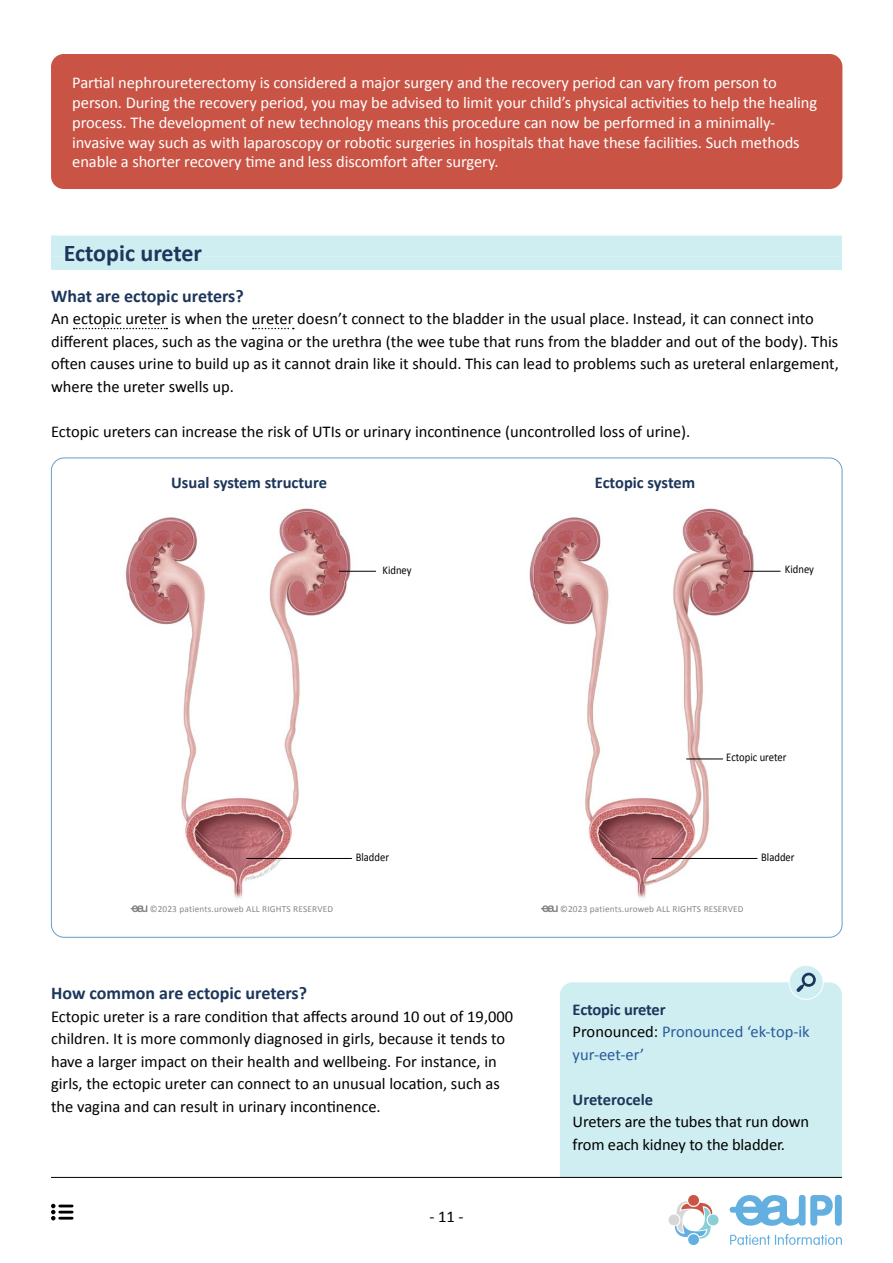
<style>
.page{position:relative;width:893px;height:1263px;background:#fff}
.page>*{position:absolute;margin:0;border:0;box-sizing:border-box;transform-origin:0 0}
.t1{font:700 24px "Calibri";color:#1c365c}
.t2{font:700 18px "Calibri";color:#1c365c}
.t3{font:16.5px/22.5px "Calibri";color:#000}
.t4{font:16.5px/19.8px "Calibri";letter-spacing:-.005em;color:#fff}
.t5{font:16.5px/22.5px "Calibri";color:#275b9b}
.t6{font:700 16.5px "Calibri";color:#1c365c}
.t7{font:11.7px "Calibri";color:#000;scale:.9 1}
.t8{font:9.3px "Calibri";letter-spacing:.02em;color:#878787}
.s1{font-weight:700;color:#1c365c}
.s2{color:#000}
</style>
<div class="page">
<svg style="left:730px;top:1234px;width:112px;height:11px"></svg>
<svg style="left:730px;top:1195px;width:103px;height:31px"></svg>
<div style="left:835px;top:1195px;width:7px;height:31px;background:#63b0e0;border-radius:4px"></div>
<svg style="left:668px;top:1195px;width:51px;height:50px"></svg>
<div style="left:51px;top:236px;width:791px;height:21px;background:#cfeef1"></div>
<div style="left:51px;top:257px;width:791px;height:13px;background:#cfeef1"></div>
<svg style="left:74px;top:328px;width:93px;height:1px"></svg>
<svg style="left:253px;top:328px;width:41px;height:1px"></svg>
<div style="left:51px;top:54px;width:791px;height:135px;background:#c95445;border-radius:13px"></div>
<img style="left:125px;top:508px;width:249px;height:391px">
<img style="left:529px;top:508px;width:227px;height:391px">
<hr style="left:744px;top:571px;width:36px;height:1px;background:#000">
<hr style="left:339px;top:571px;width:37px;height:1px;background:#000">
<hr style="left:652px;top:858px;width:105px;height:1px;background:#000">
<hr style="left:247px;top:858px;width:105px;height:1px;background:#000">
<hr style="left:686px;top:758px;width:37px;height:1px;background:#000">
<svg style="left:541px;top:905px;width:17px;height:8px"></svg>
<svg style="left:131px;top:905px;width:16px;height:8px"></svg>
<div style="left:560px;top:982px;width:282px;height:195px;background:#cfeef1"></div>
<div style="left:789px;top:965px;width:34px;height:34px;background:#cfeef1;border-radius:50%"></div>
<div style="left:789px;top:965px;width:34px;height:35px;border:1px solid #fff;border-radius:50%"></div>
<svg style="left:796px;top:973px;width:20px;height:19px"></svg>
<hr style="left:51px;top:1177px;width:791px;height:1px;background:#000">
<svg style="left:51px;top:1204px;width:21px;height:16px"></svg>
<p class="t4" style="left:72px;top:72px;width:746px">Partial nephroureterectomy is considered a major surgery and the recovery period can vary from person to person. During the recovery period, you may be advised to limit your child’s physical activities to help the healing process. The development of new technology means this procedure can now be performed in a minimally&shy;invasive way such as with laparoscopy or robotic surgeries in hospitals that have these facilities. Such methods enable a shorter recovery time and less discomfort after surgery.</p>
<h1 class="t1" style="left:64px;top:236px;width:140px">Ectopic ureter</h1>
<p class="t2" style="left:51px;top:283px;width:194px">What are ectopic ureters?</p>
<p class="t3" style="left:51px;top:307px;width:789px">An ectopic ureter is when the ureter doesn’t connect to the bladder in the usual place. Instead, it can connect into different places, such as the vagina or the urethra (the wee tube that runs from the bladder and out of the body). This often causes urine to build up as it cannot drain like it should. This can lead to problems such as ureteral enlargement, where the ureter swells up.</p>
<p class="t3" style="left:51px;top:419px;width:641px">Ectopic ureters can increase the risk of UTIs or urinary incontinence (uncontrolled loss of urine).</p>
<p class="t6" style="left:171px;top:471px;width:157px">Usual system structure</p>
<p class="t6" style="left:595px;top:471px;width:102px">Ectopic system</p>
<p class="t7" style="left:383px;top:562px;width:34px">Kidney</p>
<p class="t7" style="left:785px;top:561px;width:34px">Kidney</p>
<p class="t7" style="left:726px;top:749px;width:68px">Ectopic ureter</p>
<p class="t7" style="left:356px;top:848px;width:39px">Bladder</p>
<p class="t7" style="left:761px;top:848px;width:39px">Bladder</p>
<p class="t8" style="left:150px;top:903px;width:185px">©2023 patients.uroweb ALL RIGHTS RESERVED</p>
<p class="t8" style="left:560px;top:903px;width:185px">©2023 patients.uroweb ALL RIGHTS RESERVED</p>
<p class="t2" style="left:51px;top:980px;width:258px">How common are ectopic ureters?</p>
<p class="t3" style="left:51px;top:1004px;width:464px">Ectopic ureter is a rare condition that affects around 10 out of 19,000 children. It is more commonly diagnosed in girls, because it tends to have a larger impact on their health and wellbeing. For instance, in girls, the ectopic ureter can connect to an unusual location, such as the vagina and can result in urinary incontinence.</p>
<p class="t3" style="left:429px;top:1204px;width:36px">- 11 -</p>
<p class="t5" style="left:573px;top:997px;width:239px"><span class="s1">Ectopic ureter<br></span><span class="s2">Pronounced:</span> Pronounced ‘ek-top-ik yur-eet-er’</p>
<p class="t6" style="left:573px;top:1087px;width:82px">Ureterocele</p>
<p class="t3" style="left:573px;top:1110px;width:238px">Ureters are the tubes that run down from each kidney to the bladder.</p>
</div>
